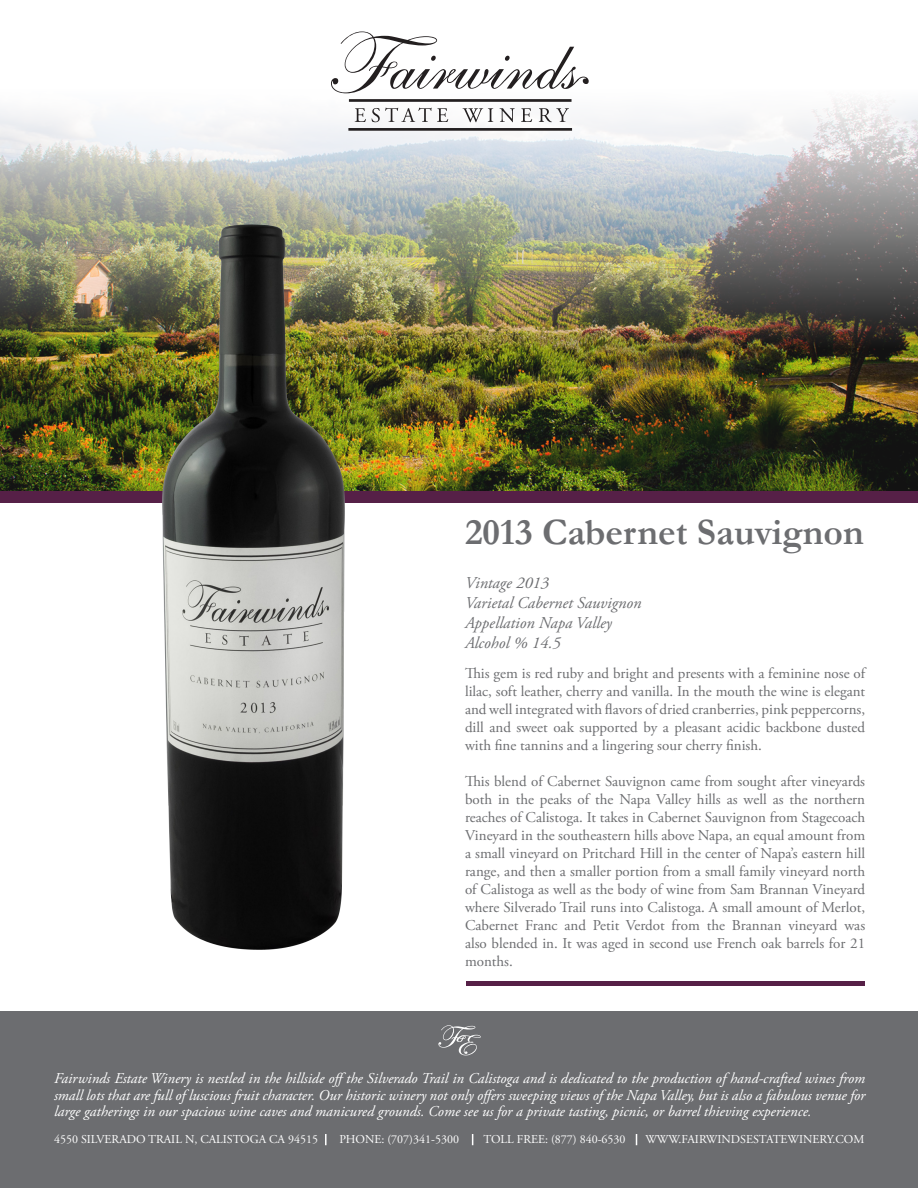
<style>
.page{position:relative;width:918px;height:1188px;background:#fff}
.page>*{position:absolute;margin:0;border:0;box-sizing:border-box;transform-origin:0 0}
.t1{font:700 37.5px "Garamond";color:#6c6d70}
.t2{font:italic 16.5px "Adobe Garamond Pro";color:#6c6d70}
.t3{font:15px/18px "Adobe Garamond Pro";color:#6c6d70;text-align:justify}
.t4{font:italic 15px/16.5px "Adobe Garamond Pro";color:#fff;text-align:justify}
.t5{font:12px "Adobe Garamond Pro";color:#fff}
</style>
<div class="page">
<img style="left:0;top:347px;width:918px;height:144px">
<div style="left:0;top:1012px;width:918px;height:176px;background:#6c6d70"></div>
<div style="left:466px;top:981px;width:398px;height:5px;background:#562047"></div>
<svg style="left:325px;top:1134px;width:2px;height:11px"></svg>
<img style="left:0;top:93px;width:918px;height:254px">
<hr style="left:349px;top:99px;width:223px;height:3px;background:#231f20">
<hr style="left:348px;top:128px;width:224px;height:3px;background:#231f20">
<svg style="left:331px;top:32px;width:258px;height:61px"></svg>
<svg style="left:355px;top:108px;width:11px;height:14px"></svg>
<svg style="left:372px;top:108px;width:76px;height:14px"></svg>
<svg style="left:463px;top:108px;width:30px;height:14px"></svg>
<svg style="left:500px;top:108px;width:15px;height:14px"></svg>
<svg style="left:521px;top:108px;width:11px;height:14px"></svg>
<svg style="left:539px;top:108px;width:30px;height:14px"></svg>
<div style="left:0;top:491px;width:918px;height:11px;background:#562047"></div>
<img style="left:162px;top:225px;width:183px;height:725px">
<svg style="left:438px;top:1025px;width:43px;height:30px"></svg>
<p class="t1" style="left:465px;top:507px;width:400px">2013 Cabernet Sauvignon</p>
<p class="t2" style="left:465px;top:573px;width:86px">Vintage 2013</p>
<p class="t2" style="left:465px;top:593px;width:178px">Varietal Cabernet Sauvignon</p>
<p class="t2" style="left:465px;top:613px;width:148px">Appellation Napa Valley</p>
<p class="t2" style="left:465px;top:632px;width:97px">Alcohol % 14.5</p>
<p class="t3" style="left:465px;top:665px;width:402px">This gem is red ruby and bright and presents with a feminine nose of lilac, soft leather, cherry and vanilla. In the mouth the wine is elegant and well integrated with flavors of dried cranberries, pink peppercorns, dill and sweet oak supported by a pleasant acidic backbone dusted with fine tannins and a lingering sour cherry finish.</p>
<p class="t3" style="left:465px;top:773px;width:402px">This blend of Cabernet Sauvignon came from sought after vineyards both in the peaks of the Napa Valley hills as well as the northern reaches of Calistoga. It takes in Cabernet Sauvignon from Stagecoach Vineyard in the southeastern hills above Napa, an equal amount from a small vineyard on Pritchard Hill in the center of Napa’s eastern hill range, and then a smaller portion from a small family vineyard north of Calistoga as well as the body of wine from Sam Brannan Vineyard where Silverado Trail runs into Calistoga. A small amount of Merlot, Cabernet Franc and Petit Verdot from the Brannan vineyard was also blended in. It was aged in second use French oak barrels for 21 months.</p>
<p class="t4" style="left:54px;top:1071px;width:813px">Fairwinds Estate Winery is nestled in the hillside offthe Silverado Trail in Calistoga and is dedicated to the production of hand-crafted wines from small lots that are full of luscious fruit character. Our historic winery not only offers sweeping views of the Napa Valley, but is also a fabulous venue for large gatherings in our spacious wine caves and manicured grounds. Come see us for a private tasting, picnic, or barrel thieving experience.</p>
<p class="t5" style="left:54px;top:1132px;width:266px">4550 SILVERADO TRAIL N, CALISTOGA CA 94515</p>
<p class="t5" style="left:339px;top:1132px;width:121px">PHONE: (707)341-5300</p>
<p class="t5" style="left:484px;top:1132px;width:144px">TOLL FREE: (877) 840-6530</p>
<p class="t5" style="left:645px;top:1132px;width:221px">WWW.FAIRWINDSESTATEWINERY.COM</p>
</div>
